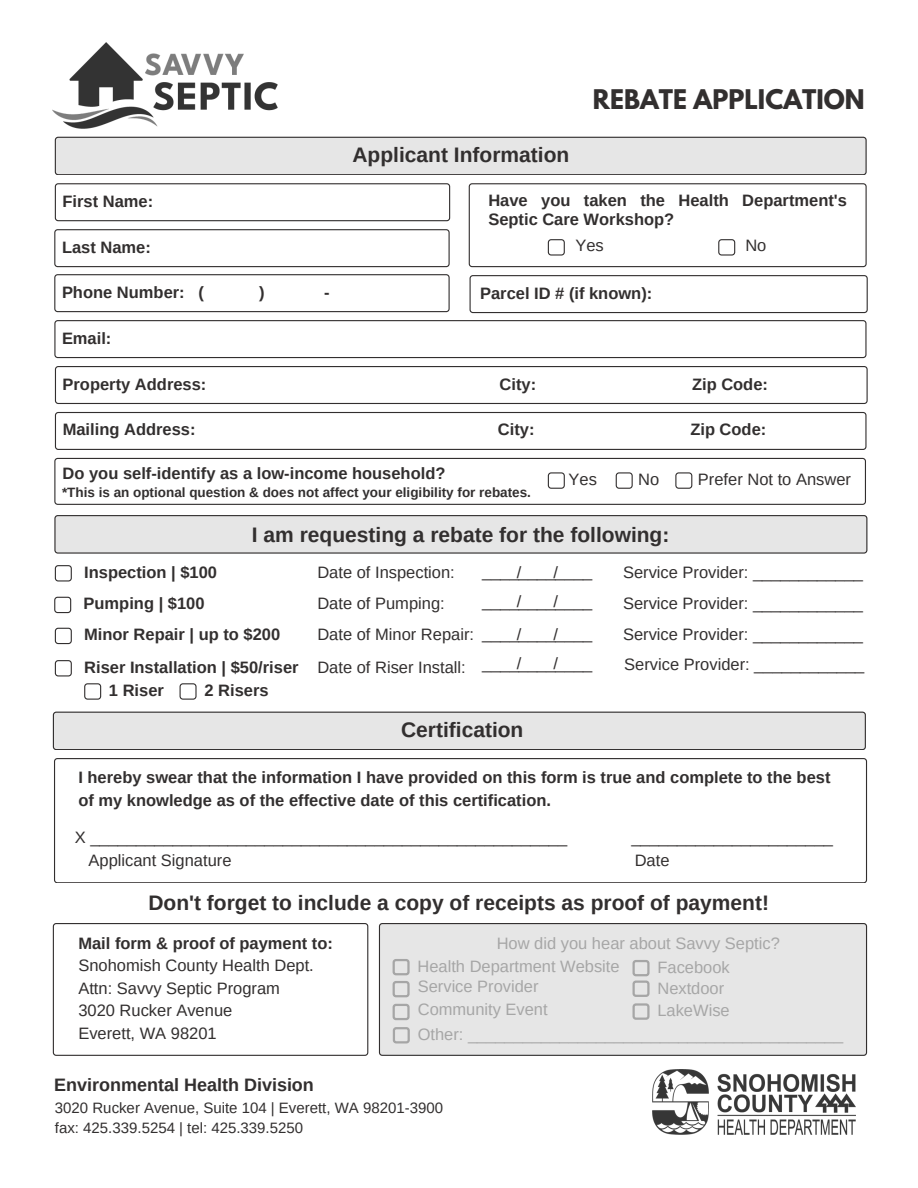
<style>
.page{position:relative;width:918px;height:1188px;background:#fff}
.page>*{position:absolute;margin:0;border:0;box-sizing:border-box;transform-origin:0 0}
.t1{font:700 24px "League Spartan";color:#322f2f}
.t2{font:700 21px "Arimo";color:#322f2f}
.t3{font:700 18px "Arimo";color:#322f2f}
.t4{font:16.5px/22.5px "Arimo";color:#322f2f}
.t5{font:700 16.5px/22.5px "Arimo";color:#322f2f}
.t6{font:16.5px "Arimo";color:#a6a6a6}
.t7{font:15px/20.2px "Arimo";color:#322f2f}
.t8{font:700 13.5px "Arimo";color:#322f2f}
.s1{font-weight:700}
</style>
<div class="page">
<svg style="left:54px;top:758px;width:813px;height:125px"></svg>
<div style="left:53px;top:712px;width:813px;height:38px;background:#e6e6e6"></div>
<svg style="left:53px;top:923px;width:315px;height:133px"></svg>
<div style="left:379px;top:923px;width:488px;height:133px;background:#e6e6e6"></div>
<svg style="left:55px;top:183px;width:395px;height:38px"></svg>
<svg style="left:54px;top:274px;width:396px;height:38px"></svg>
<svg style="left:54px;top:320px;width:812px;height:38px"></svg>
<svg style="left:469px;top:183px;width:398px;height:84px"></svg>
<svg style="left:55px;top:366px;width:813px;height:38px"></svg>
<svg style="left:55px;top:412px;width:812px;height:38px"></svg>
<div style="left:55px;top:137px;width:812px;height:38px;background:#e6e6e6"></div>
<svg style="left:54px;top:229px;width:396px;height:38px"></svg>
<svg style="left:470px;top:275px;width:398px;height:38px"></svg>
<svg style="left:393px;top:959px;width:16px;height:16px"></svg>
<svg style="left:393px;top:981px;width:16px;height:16px"></svg>
<svg style="left:55px;top:565px;width:17px;height:17px"></svg>
<div style="left:54px;top:515px;width:813px;height:39px;background:#807f7f;border-radius:3px"></div>
<svg style="left:54px;top:515px;width:813px;height:38px;background:#ddd"></svg>
<svg style="left:54px;top:597px;width:17px;height:16px"></svg>
<svg style="left:55px;top:628px;width:17px;height:16px"></svg>
<svg style="left:55px;top:660px;width:17px;height:17px"></svg>
<svg style="left:84px;top:683px;width:17px;height:17px"></svg>
<svg style="left:180px;top:683px;width:16px;height:17px"></svg>
<img style="left:53px;top:43px;width:225px;height:85px">
<img style="left:652px;top:1070px;width:204px;height:64px">
<svg style="left:54px;top:458px;width:812px;height:47px"></svg>
<svg style="left:393px;top:1027px;width:17px;height:16px"></svg>
<svg style="left:393px;top:1004px;width:16px;height:16px"></svg>
<svg style="left:633px;top:960px;width:16px;height:37px"></svg>
<svg style="left:633px;top:1003px;width:16px;height:17px"></svg>
<h3 class="t5" style="left:63px;top:190px;width:92px">First Name:</h3>
<h3 class="t2" style="left:352px;top:143px;width:218px">Applicant Information</h3>
<h3 class="t1" style="left:593px;top:87px;width:273px">REBATE APPLICATION</h3>
<h3 class="t5" style="left:488px;top:191px;width:360px;line-height:19.2px">Have you taken the Health Department's<br>Septic Care Workshop?</h3>
<p class="t5" style="left:62px;top:236px;width:90px">Last Name:</p>
<h4 class="t4" style="left:575px;top:234px;width:30px">Yes</h4>
<h4 class="t5" style="left:480px;top:282px;width:174px">Parcel ID # (if known):</h4>
<h4 class="t4" style="left:745px;top:234px;width:23px">No</h4>
<h3 class="t5" style="left:62px;top:281px;width:144px">Phone Number: (</h3>
<h3 class="t5" style="left:259px;top:281px;width:7px">)</h3>
<h3 class="t5" style="left:324px;top:281px;width:7px">-</h3>
<h3 class="t5" style="left:62px;top:327px;width:51px">Email:</h3>
<h3 class="t5" style="left:63px;top:373px;width:145px">Property Address:</h3>
<h3 class="t5" style="left:500px;top:373px;width:38px">City:</h3>
<h3 class="t5" style="left:692px;top:373px;width:78px">Zip Code:</h3>
<h4 class="t5" style="left:63px;top:418px;width:134px">Mailing Address:</h4>
<h4 class="t5" style="left:498px;top:418px;width:38px">City:</h4>
<h4 class="t5" style="left:690px;top:418px;width:78px">Zip Code:</h4>
<h3 class="t5" style="left:63px;top:462px;width:384px">Do you self-identify as a low-income household?</h3>
<h4 class="t4" style="left:569px;top:468px;width:30px">Yes</h4>
<h2 class="t4" style="left:638px;top:468px;width:23px">No</h2>
<h4 class="t4" style="left:698px;top:468px;width:155px">Prefer Not to Answer</h4>
<h4 class="t8" style="left:62px;top:485px;width:471px">*This is an optional question &amp; does not affect your eligibility for rebates.</h4>
<h2 class="t5" style="left:84px;top:561px;width:134px">Inspection | $100</h2>
<h3 class="t2" style="left:252px;top:523px;width:419px">I am requesting a rebate for the following:</h3>
<p class="t4" style="left:317px;top:561px;width:139px">Date of Inspection:</p>
<h4 class="t4" style="left:623px;top:561px;width:242px">Service Provider: ____________</h4>
<p class="t4" style="left:482px;top:560px;width:41px">____/</p>
<p class="t4" style="left:519px;top:560px;width:41px">____/</p>
<p class="t4" style="left:556px;top:560px;width:38px">____</p>
<h4 class="t4" style="left:482px;top:590px;width:41px">____/</h4>
<h4 class="t4" style="left:519px;top:590px;width:41px">____/</h4>
<h4 class="t4" style="left:556px;top:590px;width:38px">____</h4>
<p class="t5" style="left:84px;top:592px;width:122px">Pumping | $100</p>
<h4 class="t4" style="left:317px;top:592px;width:129px">Date of Pumping:</h4>
<h3 class="t5" style="left:84px;top:623px;width:198px">Minor Repair | up to $200</h3>
<h4 class="t4" style="left:317px;top:623px;width:158px">Date of Minor Repair:</h4>
<p class="t4" style="left:517px;top:623px;width:6px">/</p>
<p class="t4" style="left:554px;top:623px;width:6px">/</p>
<p class="t5" style="left:84px;top:656px;width:216px">Riser Installation | $50/riser</p>
<h4 class="t4" style="left:317px;top:656px;width:150px">Date of Riser Install:</h4>
<h3 class="t5" style="left:109px;top:679px;width:56px">1 Riser</h3>
<h4 class="t5" style="left:204px;top:679px;width:66px">2 Risers</h4>
<p class="t4" style="left:482px;top:622px;width:112px">____________</p>
<h4 class="t4" style="left:482px;top:652px;width:41px">____/</h4>
<h4 class="t4" style="left:519px;top:652px;width:41px">____/</h4>
<h4 class="t4" style="left:556px;top:652px;width:38px">____</h4>
<h3 class="t2" style="left:401px;top:718px;width:124px">Certification</h3>
<h4 class="t4" style="left:623px;top:592px;width:242px">Service Provider: ____________</h4>
<h3 class="t4" style="left:623px;top:623px;width:242px">Service Provider: ____________</h3>
<h5 class="t4" style="left:624px;top:653px;width:242px">Service Provider: ____________</h5>
<p class="t5" style="left:78px;top:766px;width:754px">I hereby swear that the information I have provided on this form is true and complete to the best of my knowledge as of the effective date of this certification.</p>
<h1 class="t4" style="left:75px;top:826px;width:494px">X ____________________________________________________</h1>
<h1 class="t4" style="left:631px;top:826px;width:203px">______________________</h1>
<h1 class="t4" style="left:89px;top:849px;width:144px">Applicant Signature</h1>
<h1 class="t4" style="left:635px;top:849px;width:36px">Date</h1>
<h2 class="t2" style="left:148px;top:891px;width:622px">Don't forget to include a copy of receipts as proof of payment!</h2>
<h4 class="t4" style="left:78px;top:932px;width:256px"><span class="s1">Mail form &amp; proof of payment to:<br></span>Snohomish County Health Dept.<br>Attn: Savvy Septic Program<br>3020 Rucker Avenue<br>Everett, WA 98201</h4>
<h3 class="t6" style="left:497px;top:934px;width:285px">How did you hear about Savvy Septic?</h3>
<h3 class="t6" style="left:418px;top:957px;width:204px">Health Department Website</h3>
<h4 class="t6" style="left:418px;top:977px;width:122px">Service Provider</h4>
<h4 class="t6" style="left:657px;top:958px;width:74px">Facebook</h4>
<h4 class="t6" style="left:657px;top:979px;width:68px">Nextdoor</h4>
<h4 class="t6" style="left:657px;top:1002px;width:74px">LakeWise</h4>
<h4 class="t6" style="left:418px;top:1000px;width:131px">Community Event</h4>
<h4 class="t6" style="left:418px;top:1025px;width:427px">Other: _________________________________________</h4>
<h4 class="t3" style="left:54px;top:1075px;width:261px">Environmental Health Division</h4>
<h2 class="t7" style="left:55px;top:1098px;width:390px">3020 Rucker Avenue, Suite 104 | Everett, WA 98201-3900 fax: 425.339.5254 | tel: 425.339.5250</h2>
</div>
